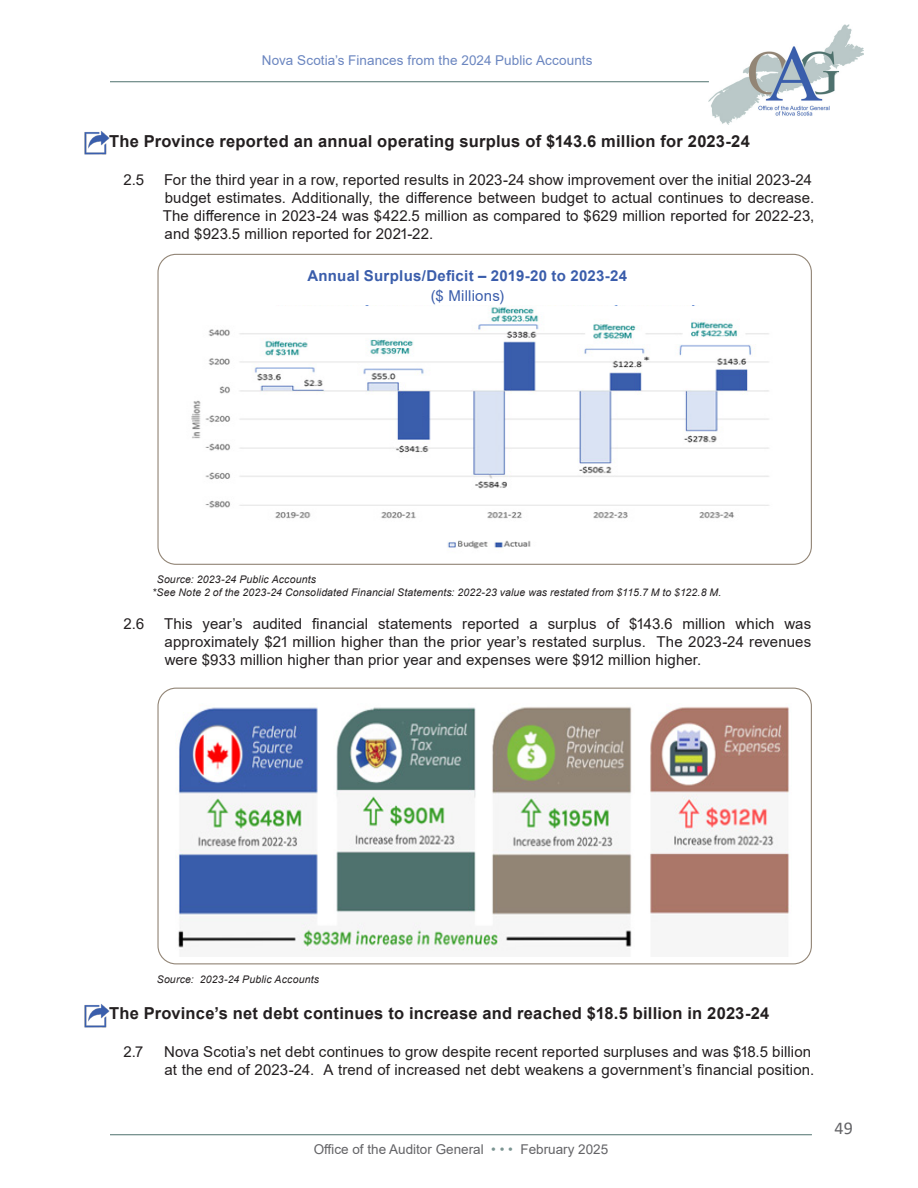
<style>
.page{position:relative;width:918px;height:1188px;background:#fff}
.page>*{position:absolute;margin:0;border:0;box-sizing:border-box;transform-origin:0 0}
.t1{font:18px "Calibri";color:#636366}
.Statement_Heading{font:700 16.5px "Arial";letter-spacing:.015em;color:#231f20}
.A-Body_Text_Chapter_2{font:15px/18px "Arial";letter-spacing:.01em;color:#231f20}
.Chart_Title{font:700 15px "Arial";letter-spacing:.02em;color:#3a5dab}
.Chart_Title-2{font:15px "Arial";letter-spacing:.01em;color:#3a5dab}
.t2{font:13.5px "Arial";letter-spacing:.01em;color:#6b86c0}
.t3{font:13.5px "Arial";color:#636366}
.Source{font:italic 10.5px "Arial";letter-spacing:.015em;color:#231f20}
.s1{color:#7b9592}
</style>
<div class="page">
<img style="left:709px;top:24px;width:155px;height:101px">
<hr style="left:110px;top:81px;width:599px;height:1px;background:#4f726e">
<hr style="left:110px;top:1134px;width:702px;height:1px;background:#4f726e">
<img style="left:84px;top:131px;width:26px;height:24px">
<img style="left:191px;top:306px;width:578px;height:243px">
<img style="left:84px;top:1004px;width:26px;height:24px">
<img style="left:178px;top:706px;width:612px;height:245px">
<p class="t2" style="left:262px;top:51px;width:332px">Nova Scotia’s Finances from the 2024 Public Accounts</p>
<p class="Statement_Heading" style="left:109px;top:130px;width:642px">The Province reported an annual operating surplus of $143.6 million for 2023-24</p>
<p class="A-Body_Text_Chapter_2" style="left:124px;top:171px;width:22px">2.5</p>
<p class="A-Body_Text_Chapter_2" style="left:163px;top:171px;width:653px">For the third year in a row, reported results in 2023-24 show improvement over the initial 2023-24 budget estimates. Additionally, the difference between budget to actual continues to decrease.<br>The difference in 2023-24 was $422.5 million as compared to $629 million reported for 2022-23, and $923.5 million reported for 2021-22.</p>
<p class="Chart_Title" style="left:307px;top:265px;width:321px">Annual Surplus/Deficit – 2019-20 to 2023-24</p>
<p class="Chart_Title-2" style="left:431px;top:286px;width:75px">($ Millions)</p>
<p class="Source" style="left:157px;top:573px;width:161px">Source: 2023-24 Public Accounts</p>
<p class="Source" style="left:152px;top:585px;width:571px">*See Note 2 of the 2023-24 Consolidated Financial Statements: 2022-23 value was restated from $115.7 M to $122.8 M.</p>
<p class="A-Body_Text_Chapter_2" style="left:124px;top:615px;width:22px">2.6</p>
<p class="A-Body_Text_Chapter_2" style="left:164px;top:615px;width:649px;text-align:justify">This year’s audited financial statements reported a surplus of $143.6 million which was approximately $21 million higher than the prior year’s restated surplus. The 2023-24 revenues were $933 million higher than prior year and expenses were $912 million higher.</p>
<p class="Source" style="left:157px;top:973px;width:164px">Source: 2023-24 Public Accounts</p>
<p class="Statement_Heading" style="left:109px;top:1001px;width:662px">The Province’s net debt continues to increase and reached $18.5 billion in 2023-24</p>
<p class="A-Body_Text_Chapter_2" style="left:124px;top:1043px;width:21px">2.7</p>
<p class="A-Body_Text_Chapter_2" style="left:164px;top:1043px;width:652px">Nova Scotia’s net debt continues to grow despite recent reported surpluses and was $18.5 billion at the end of 2023-24. A trend of increased net debt weakens a government’s financial position.</p>
<p class="t3" style="left:314px;top:1140px;width:296px">Office of the Auditor General <span class="s1">• • •</span> February 2025</p>
<p class="t1" style="left:835px;top:1116px;width:20px">49</p>
</div>
